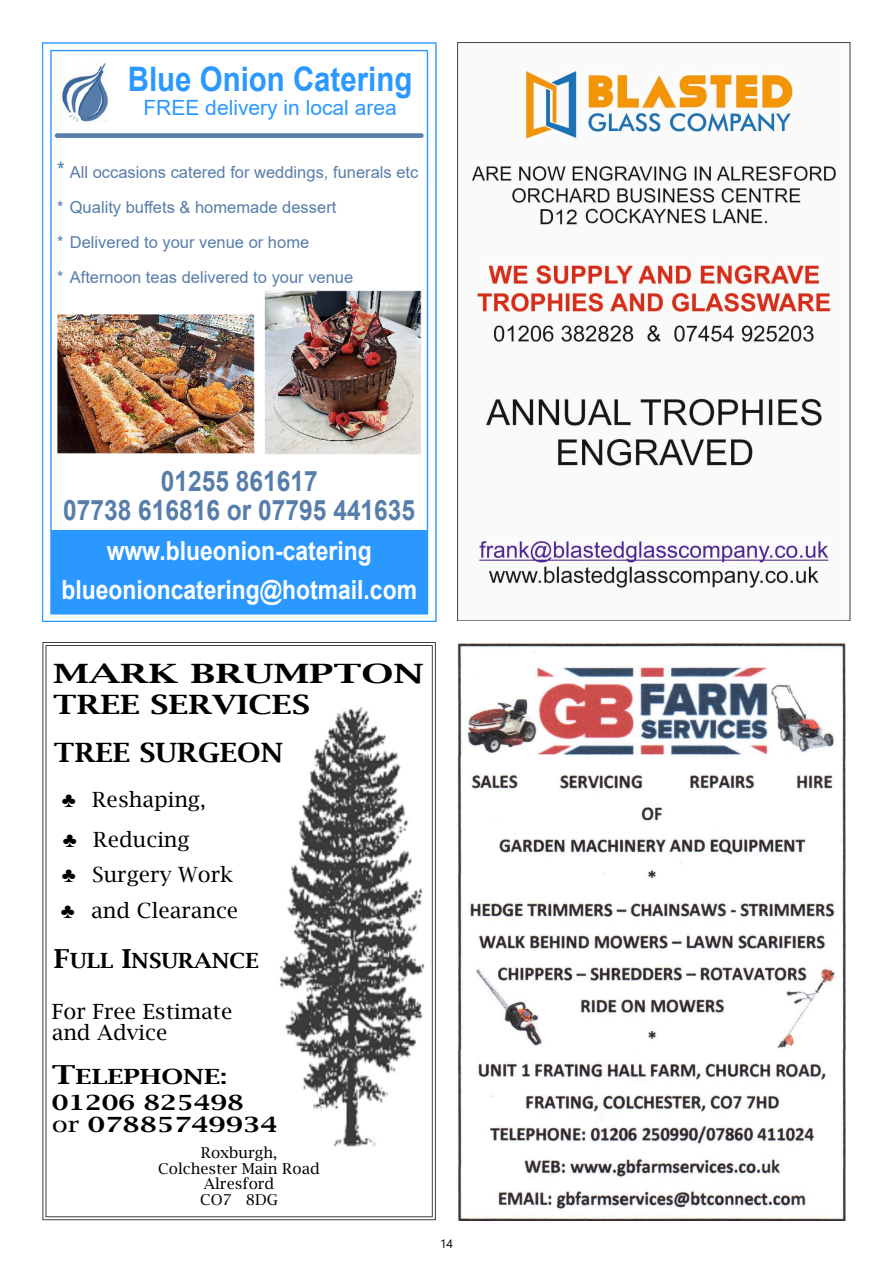
<style>
.page{position:relative;width:893px;height:1263px;background:#fff}
.page>*{position:absolute;margin:0;border:0;box-sizing:border-box;transform-origin:0 0}
.t1{font:700 33.75px "Arial";color:#2b98ff;scale:.87 1}
.t2{font:700 28.2px/29.2px "Arial";color:#577daa;text-align:center;scale:.87 1}
.t3{font:600 26.7px/31.5px "Lucida Bright";color:#000;scale:1.48 1}
.t4{font:600 26.7px "Lucida Bright";color:#000;scale:1.08 1}
.t5{font:700 26.25px/39.8px "Arial";color:#fff;text-align:center;scale:.87 1}
.t6{font:21px/40.5px "Lucida Bright";color:#000}
.t7{font:21px "Arial";color:#2b98ff}
.t8{font:600 21px/25.5px "Lucida Bright";color:#000;scale:1.28 1}
.t9{font:600 21px "Lucida Bright";color:#000;scale:1.06 1}
.t10{font:600 21px "Lucida Bright";color:#000;scale:1.32 1}
.t11{font:16.5px/35.1px "Arial";color:#577daa}
.t12{font:15px/15.9px "Lucida Bright";color:#000;text-align:center}
.t13{font:12px "Segoe UI";color:#000}
.s1{font-size:22.5px}
.s2{font-family:"Times New Roman"}
.s3{font-size:26.25px}
.s4{font-weight:400}
</style>
<div class="page">
<div style="left:57px;top:133px;width:364px;height:5px;background:#587daa"></div>
<img style="left:62px;top:62px;width:47px;height:60px">
<div style="left:51px;top:530px;width:376px;height:84px;background:#2b98ff"></div>
<img style="left:57px;top:314px;width:197px;height:140px">
<img style="left:264px;top:290px;width:157px;height:165px">
<img style="left:457px;top:43px;width:393px;height:578px">
<svg style="left:43px;top:642px;width:393px;height:578px"></svg>
<img style="left:457px;top:642px;width:389px;height:578px">
<h1 class="t1" style="left:128px;top:67px;width:329px">Blue Onion Catering</h1>
<p class="t7" style="left:143px;top:99px;width:255px">FREE delivery in local area</p>
<p class="t11" style="left:57px;top:156px;width:363px"><span class="s1">*</span> All occasions catered for weddings, funerals etc * Quality buffets &amp; homemade dessert<br>* Delivered to your venue or home<br>* Afternoon teas delivered to your venue</p>
<h2 class="t2" style="left:63px;top:469px;width:406px">01255 861617<br>07738 616816 or 07795 441635</h2>
<h3 class="t5" style="left:61px;top:533px;width:410px">www.blueonion-catering blueonioncatering@hotmail.com</h3>
<h3 class="t3" style="left:53px;top:660px;width:252px">MARK BRUMPTON<br>TREE SERVICES</h3>
<h3 class="t4" style="left:54px;top:742px;width:214px">TREE SURGEON</h3>
<p class="t6" style="left:62px;top:781px;width:146px"><span class="s2">♣</span> Reshaping, <span class="s2">♣</span> Reducing</p>
<p class="t6" style="left:61px;top:858px;width:179px;line-height:36px"><span class="s2">♣</span> Surgery Work <span class="s2">♣</span> and Clearance</p>
<p class="t9" style="left:54px;top:952px;width:195px"><span class="s3">F</span>ULL <span class="s3">I</span>NSURANCE</p>
<p class="t6" style="left:52px;top:1002px;width:182px;line-height:21px">For Free Estimate and Advice</p>
<p class="t8" style="left:52px;top:1066px;width:152px"><span class="s3">T</span>ELEPHONE:<br>01206 825498</p>
<p class="t10" style="left:52px;top:1116px;width:173px"><span class="s4">or</span> 07885749934</p>
<p class="t12" style="left:158px;top:1145px;width:163px">Roxburgh,<br>Colchester Main Road<br>Alresford<br>CO7 8DG</p>
<p class="t13" style="left:440px;top:1239px;width:14px">14</p>
</div>
